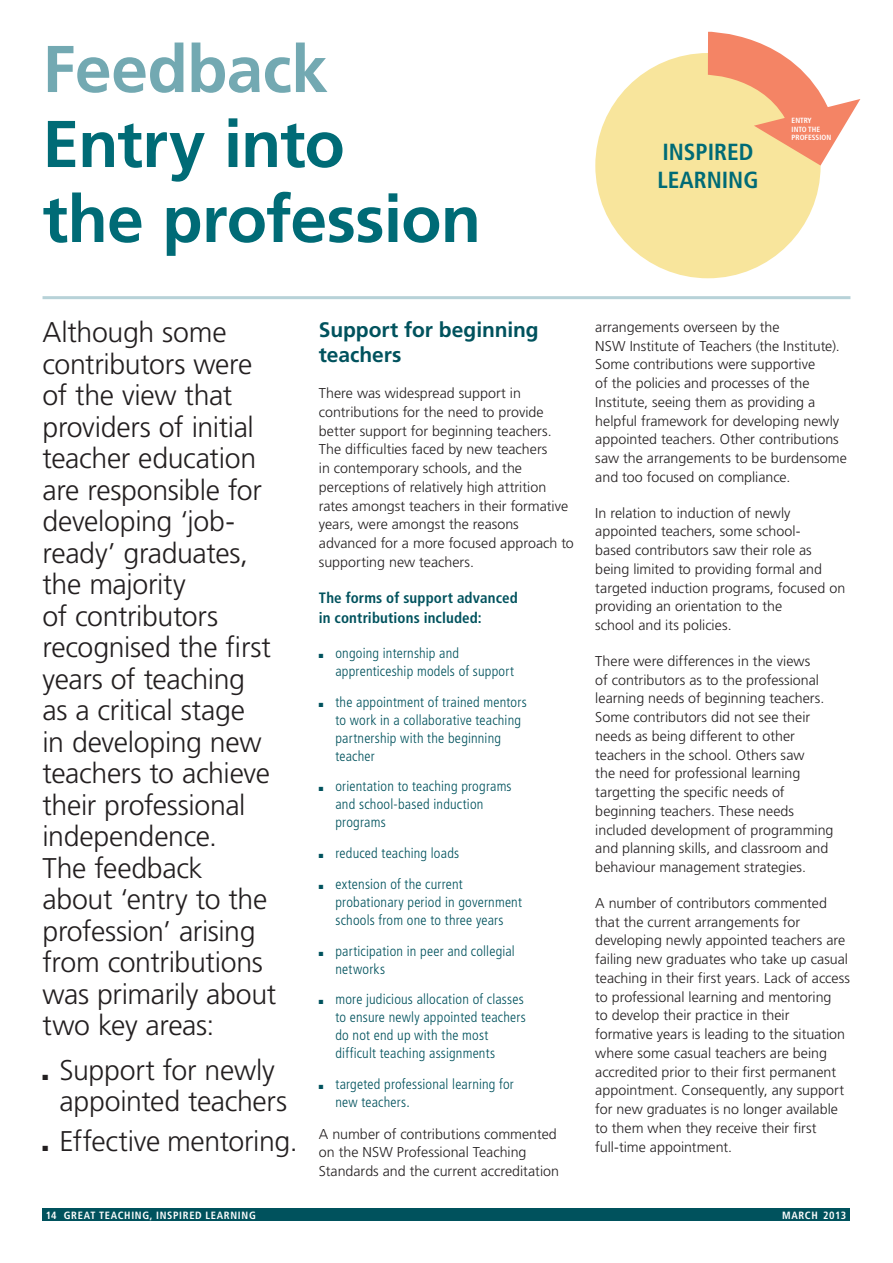
<style>
.page{position:relative;width:893px;height:1263px;background:#fff}
.page>*{position:absolute;margin:0;border:0;box-sizing:border-box;transform-origin:0 0}
.t1{font:700 66px/75px "Frutiger LT Std";letter-spacing:-.01em;color:#006b76}
.t2{font:700 66px "Frutiger LT Std";letter-spacing:-.01em;color:#73a9b2}
.t3{font:300 28.5px/31.5px "Frutiger LT Std";letter-spacing:-.01em;color:#231f20}
.t4{font:700 condensed 23.25px/27.9px "Frutiger LT Std";color:#006b76}
.t5{font:700 21px/25.5px "Frutiger LT Std";letter-spacing:-.005em;color:#00525d}
.t6{font:700 condensed 15px/19.5px "Frutiger LT Std";letter-spacing:.01em;color:#00525d}
.t7{font:300 14.25px/18.8px "Frutiger LT Std";color:#231f20}
.t8{font:300 condensed 14.25px/18px "Frutiger LT Std";letter-spacing:.015em;color:#00525d}
.t9{font:700 condensed 10.5px "Frutiger LT Std";letter-spacing:.06em;color:#fff}
.t10{font:700 condensed 7.5px/8.2px "Frutiger LT Std";color:#fff}
</style>
<div class="page">
<div style="left:43px;top:1208px;width:807px;height:13px;background:#00525d"></div>
<hr style="left:43px;top:296px;width:807px;height:3px;background:#b7d2d8">
<div style="left:595px;top:53px;width:226px;height:225px;background:#f8e59c;border-radius:50%"></div>
<svg style="left:665px;top:31px;width:195px;height:145px"></svg>
<h1 class="t2" style="left:43px;top:30px;width:287px">Feedback</h1>
<h1 class="t1" style="left:43px;top:107px;width:440px">Entry into<br>the profession</h1>
<p class="t10" style="left:792px;top:117px;width:41px">ENTRY<br>INTO THE<br>PROFESSION</p>
<h3 class="t4" style="left:657px;top:138px;width:102px">INSPIRED<br>LEARNING</h3>
<p class="t3" style="left:43px;top:317px;width:235px">Although some contributors were of the view that providers of initial teacher education are responsible for developing ‘job&shy;ready’ graduates, the majority<br>of contributors recognised the first years of teaching as a critical stage<br>in developing new teachers to achieve their professional independence.<br>The feedback about ‘entry to the profession’ arising from contributions was primarily about two key areas:</p>
<h2 class="t3" style="left:43px;top:1054px;width:246px;text-align:center">■ Support for newly appointed teachers</h2>
<h2 class="t3" style="left:43px;top:1126px;width:257px">■ Effective mentoring.</h2>
<h3 class="t5" style="left:319px;top:317px;width:221px">Support for beginning teachers</h3>
<p class="t7" style="left:319px;top:384px;width:256px">There was widespread support in contributions for the need to provide better support for beginning teachers.<br>The difficulties faced by new teachers<br>in contemporary schools, and the perceptions of relatively high attrition rates amongst teachers in their formative years, were amongst the reasons advanced for a more focused approach to supporting new teachers.</p>
<p class="t6" style="left:319px;top:588px;width:200px">The forms of support advanced in contributions included:</p>
<p class="t8" style="left:335px;top:644px;width:180px;text-indent:-16px">■ ongoing internship and apprenticeship models of support</p>
<p class="t8" style="left:335px;top:693px;width:193px;text-indent:-16px">■ the appointment of trained mentors to work in a collaborative teaching partnership with the beginning teacher</p>
<p class="t8" style="left:335px;top:778px;width:178px;text-indent:-16px">■ orientation to teaching programs and school-based induction programs</p>
<p class="t8" style="left:319px;top:844px;width:142px">■ reduced teaching loads</p>
<p class="t8" style="left:335px;top:875px;width:188px;text-indent:-16px">■ extension of the current probationary period in government schools from one to three years</p>
<p class="t8" style="left:335px;top:942px;width:181px;text-indent:-16px">■ participation in peer and collegial networks</p>
<p class="t8" style="left:335px;top:991px;width:192px;text-indent:-16px">■ more judicious allocation of classes to ensure newly appointed teachers do not end up with the most difficult teaching assignments</p>
<p class="t8" style="left:335px;top:1075px;width:180px;text-indent:-16px">■ targeted professional learning for new teachers.</p>
<p class="t7" style="left:319px;top:1125px;width:242px">A number of contributions commented on the NSW Professional Teaching<br>Standards and the current accreditation</p>
<p class="t7" style="left:595px;top:318px;width:253px">arrangements overseen by the<br>NSW Institute of Teachers (the Institute).<br>Some contributions were supportive<br>of the policies and processes of the Institute, seeing them as providing a helpful framework for developing newly appointed teachers. Other contributions saw the arrangements to be burdensome and too focused on compliance.</p>
<p class="t7" style="left:595px;top:503px;width:251px">In relation to induction of newly appointed teachers, some school-<br>based contributors saw their role as being limited to providing formal and targeted induction programs, focused on providing an orientation to the<br>school and its policies.</p>
<p class="t7" style="left:595px;top:652px;width:240px">There were differences in the views<br>of contributors as to the professional learning needs of beginning teachers.<br>Some contributors did not see their needs as being different to other teachers in the school. Others saw<br>the need for professional learning targetting the specific needs of beginning teachers. These needs included development of programming and planning skills, and classroom and behaviour management strategies.</p>
<p class="t7" style="left:595px;top:894px;width:256px">A number of contributors commented that the current arrangements for developing newly appointed teachers are failing new graduates who take up casual teaching in their first years. Lack of access to professional learning and mentoring<br>to develop their practice in their formative years is leading to the situation where some casual teachers are being accredited prior to their first permanent appointment. Consequently, any support for new graduates is no longer available to them when they receive their first full-time appointment.</p>
<p class="t9" style="left:46px;top:1209px;width:212px">14 great teaching, inspired learning</p>
<p class="t9" style="left:782px;top:1209px;width:66px">march 2013</p>
</div>
